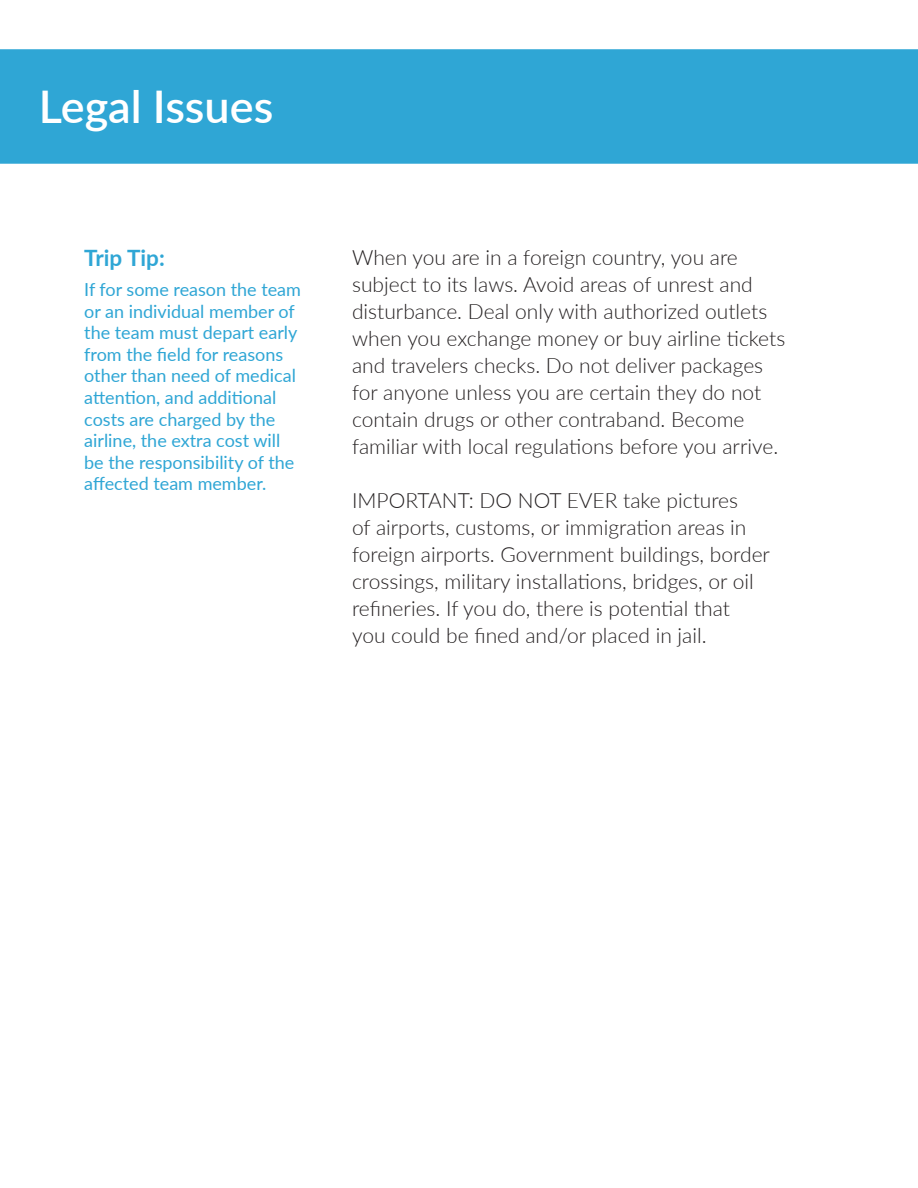
<style>
.page{position:relative;width:918px;height:1188px;background:#fff}
.page>*{position:absolute;margin:0;border:0;box-sizing:border-box;transform-origin:0 0}
.t1{font:600 45px "Lato";color:#fff}
.t2{font:700 22.5px "Lato";color:#2fa6d5}
.t3{font:300 21px/27px "Lato";color:#231f20}
.t4{font:18px/21.6px "Lato";color:#2fa6d5}
</style>
<div class="page">
<div style="left:0;top:49px;width:918px;height:115px;background:#2fa6d5"></div>
<p class="t1" style="left:39px;top:74px;width:236px">Legal Issues</p>
<p class="t2" style="left:84px;top:241px;width:82px">Trip Tip:</p>
<p class="t4" style="left:84px;top:278px;width:218px">If for some reason the team or an individual member of the team must depart early from the field for reasons other than need of medical attention, and additional costs are charged by the airline, the extra cost will be the responsibility of the affected team member.</p>
<p class="t3" style="left:352px;top:243px;width:435px">When you are in a foreign country, you are subject to its laws. Avoid areas of unrest and disturbance. Deal only with authorized outlets when you exchange money or buy airline tickets and travelers checks. Do not deliver packages for anyone unless you are certain they do not contain drugs or other contraband. Become familiar with local regulations before you arrive.</p>
<p class="t3" style="left:352px;top:486px;width:419px">IMPORTANT: DO NOT EVER take pictures<br>of airports, customs, or immigration areas in foreign airports. Government buildings, border crossings, military installations, bridges, or oil refineries. If you do, there is potential that<br>you could be fined and/or placed in jail.</p>
</div>
